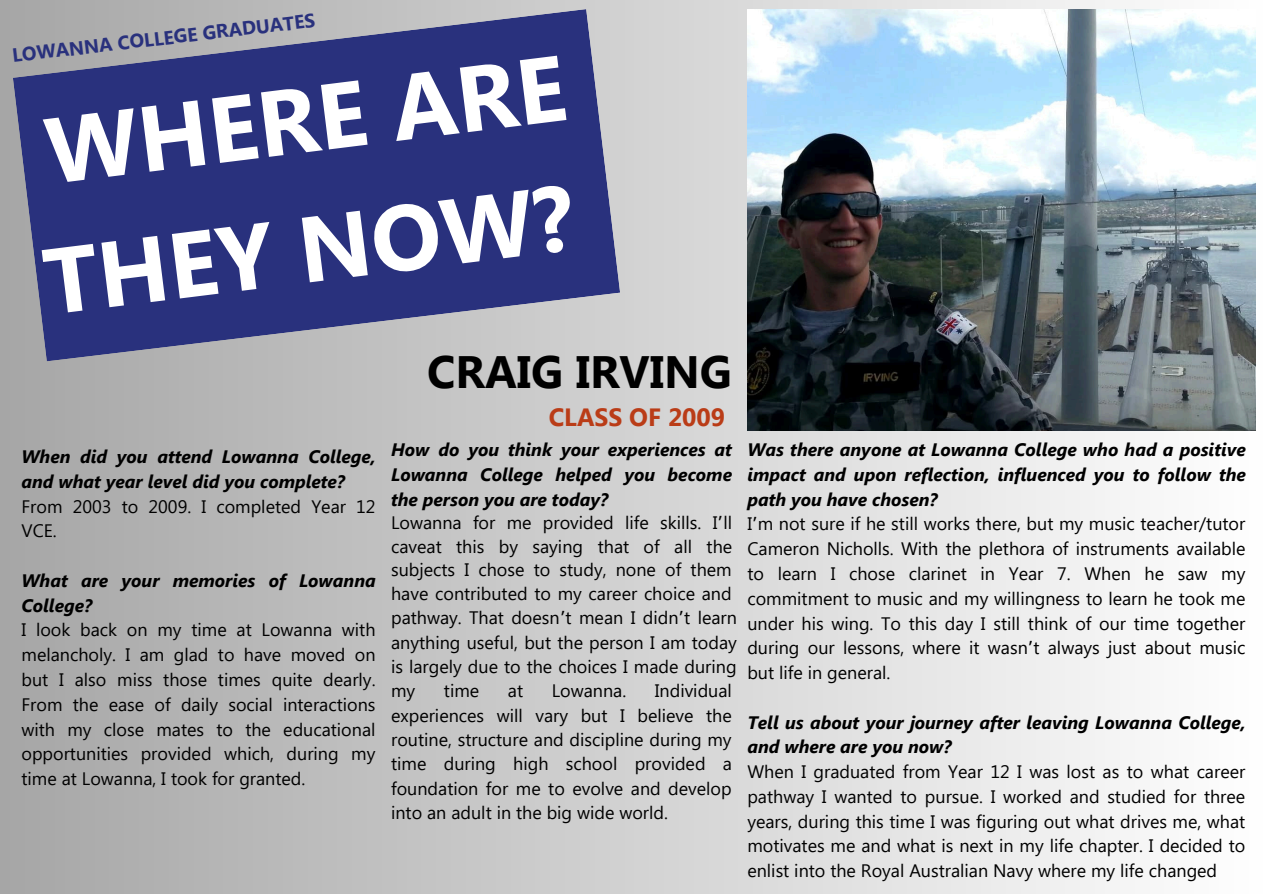
<style>
.page{position:relative;width:1263px;height:894px;background:#fff}
.page>*{position:absolute;margin:0;border:0;box-sizing:border-box;transform-origin:0 0}
.t1{font:700 92.7px/129.4px "Segoe UI";color:#fff}
.t2{font:700 45.3px "Segoe UI";color:#000}
.t3{font:700 24.9px "Segoe UI";color:#ba3c17}
.t4{font:700 19.2px "Segoe UI";color:#29317d}
.t5{font:18px/24.8px "Segoe UI";color:#000;text-align:justify}
.t6{font:italic 700 18px/24.8px "Segoe UI";color:#000}
.s1{font-weight:700;font-style:italic}
.s2{font-family:"Noto Sans Gurmukhi"}
</style>
<div class="page">
<div style="left:0;top:0;width:1263px;height:893px;background:linear-gradient(to right,#a6a6a6,#fdfdfd)"></div>
<img style="left:747px;top:9px;width:508px;height:421px">
<svg style="left:13px;top:9px;width:607px;height:352px;background:#4a508b"></svg>
<h2 class="t4" style="left:11px;top:42px;width:306px;rotate:-7deg">LOWANNA COLLEGE GRADUATES</h2>
<h4 class="t1" style="left:20px;top:83px;width:542px;rotate:-7deg">WHERE ARE<br>THEY NOW?</h4>
<h3 class="t6" style="left:22px;top:443px;width:356px">When did you attend Lowanna College, and what year level did you complete?</h3>
<p class="t5" style="left:22px;top:492px;width:356px">From 2003 to 2009. I completed Year 12<br>VCE.</p>
<p class="t6" style="left:22px;top:567px;width:356px">What are your memories of Lowanna<br>College?</p>
<p class="t5" style="left:22px;top:616px;width:356px">I look back on my time at Lowanna with melancholy. I am glad to have moved on but I also miss those times quite dearly.<br>From the ease of daily social interactions with my close mates to the educational opportunities provided which, during my time at Lowanna, I took for granted.</p>
<p class="t2" style="left:427px;top:339px;width:306px">CRAIG IRVING</p>
<p class="t3" style="left:549px;top:398px;width:178px">CLASS OF 2009</p>
<p class="t5" style="left:391px;top:436px;width:347px;line-height:24.2px;text-align:left"><span class="s1">How do you think your experiences at Lowanna College helped you become the person you are today?<br></span>Lowanna for me provided life skills. I<span class="s2">’</span>ll caveat this by saying that of all the subjects I chose to study, none of them have contributed to my career choice and pathway. That doesn<span class="s2">’</span>t mean I didn<span class="s2">’</span>t learn anything useful, but the person I am today is largely due to the choices I made during my</p>
<p class="t5" style="left:391px;top:677px;width:342px;line-height:24.3px;text-indent:264px">Individual experiences will vary but I believe the routine, structure and discipline during my time during high school provided a foundation for me to evolve and develop into an adult in the big wide world.</p>
<p class="t5" style="left:444px;top:677px;width:37px">time</p>
<p class="t5" style="left:508px;top:677px;width:17px">at</p>
<p class="t5" style="left:552px;top:677px;width:76px">Lowanna.</p>
<p class="t6" style="left:747px;top:436px;width:500px;text-align:justify">Was there anyone at Lowanna College who had a positive impact and upon reflection, influenced you to follow the path you have chosen?</p>
<p class="t5" style="left:747px;top:510px;width:500px">I<span class="s2">’</span>m not sure if he still works there, but my music teacher/tutor Cameron Nicholls. With the plethora of instruments available to learn I chose clarinet in Year 7. When he saw my commitment to music and my willingness to learn he took me under his wing. To this day I still think of our time together during our lessons, where it wasn<span class="s2">’</span>t always just about music but life in general.</p>
<p class="t6" style="left:747px;top:708px;width:500px">Tell us about your journey after leaving Lowanna College, and where are you now?</p>
<p class="t5" style="left:747px;top:758px;width:499px">When I graduated from Year 12 I was lost as to what career pathway I wanted to pursue. I worked and studied for three years, during this time I was figuring out what drives me, what motivates me and what is next in my life chapter. I decided to enlist into the Royal Australian Navy where my life changed</p>
</div>
